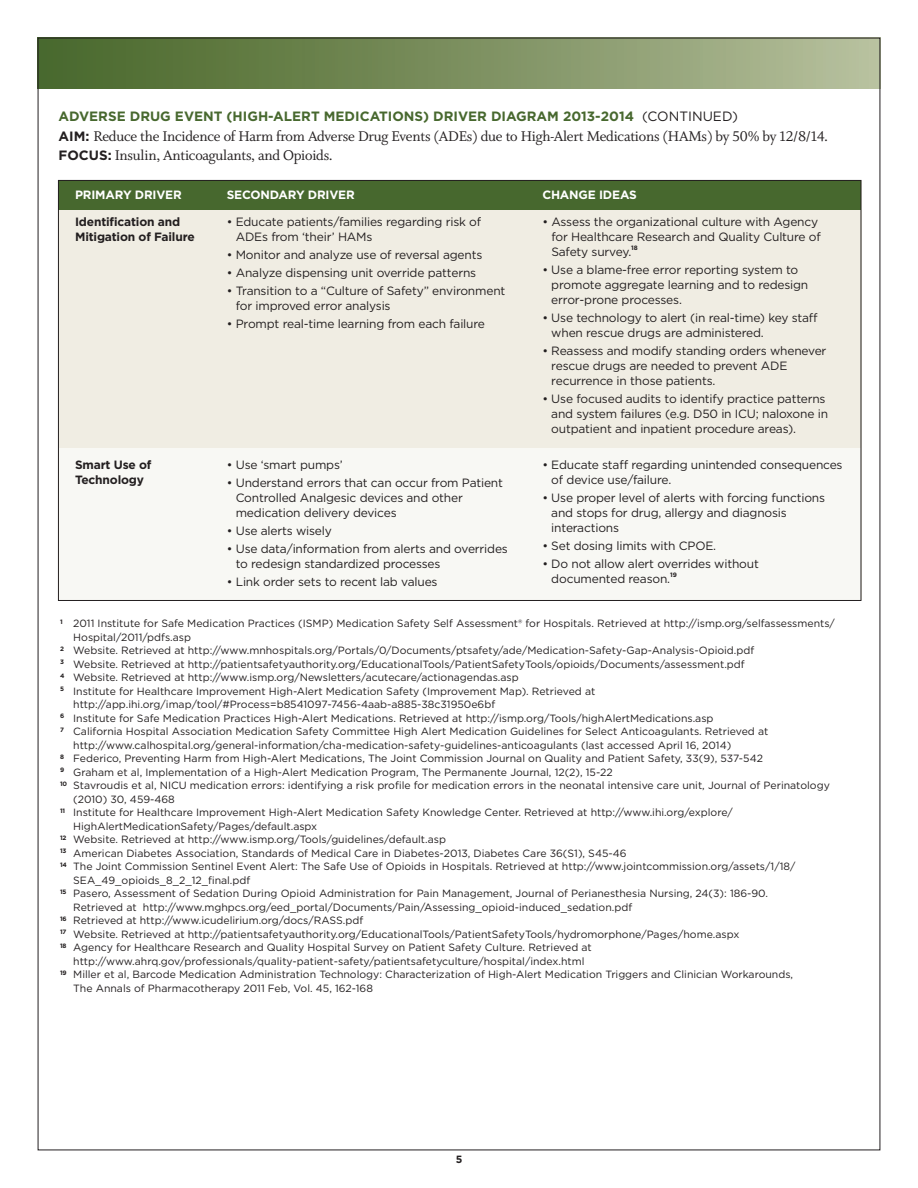
<style>
.page{position:relative;width:918px;height:1188px;background:#fff}
.page>*{position:absolute;margin:0;border:0;box-sizing:border-box;transform-origin:0 0}
.t1{font:15.75px/19.5px "Whitman Roman LF";letter-spacing:-.015em;color:#231f20}
.t2{font:700 13.5px "Gotham";color:#47682e}
.t3{font:12px/15px "Gotham";letter-spacing:-.015em;color:#231f20}
.t4{font:700 12px/15px "Gotham";letter-spacing:-.015em;color:#231f20}
.t5{font:700 12px "Gotham";letter-spacing:-.015em;color:#fff}
.t6{font:10.5px "Gotham";color:#231f20}
.t7{font:700 10.5px "Gotham";color:#231f20}
.t8{font:700 6.3px "Gotham";color:#231f20}
.s1{font-weight:400;color:#231f20}
.s2{font-family:"Gotham";font-weight:700;font-size:13.5px}
</style>
<div class="page">
<div style="left:38px;top:38px;width:842px;height:50px;background:linear-gradient(to right,#456527,#b5be9b)"></div>
<div style="left:58px;top:180px;width:803px;height:420px;background:#f0ede3"></div>
<div style="left:59px;top:448px;width:801px;height:152px;background:#f8f8f4"></div>
<div style="left:58px;top:180px;width:803px;height:29px;background:#47682e"></div>
<p class="t2" style="left:59px;top:112px;width:681px">ADVERSE DRUG EVENT (HIGH-ALERT MEDICATIONS) DRIVER DIAGRAM 2013-2014 <span class="s1">(CONTINUED)</span></p>
<h1 class="t1" style="left:59px;top:125px;width:771px"><span class="s2">AIM:</span> Reduce the Incidence of Harm from Adverse Drug Events (ADEs) due to High-Alert Medications (HAMs) by 50% by 12/8/14.<br><span class="s2">FOCUS:</span> Insulin, Anticoagulants, and Opioids.</h1>
<p class="t5" style="left:75px;top:191px;width:108px">PRIMARY DRIVER</p>
<p class="t4" style="left:75px;top:216px;width:121px">Identification and<br>Mitigation of Failure</p>
<p class="t5" style="left:227px;top:191px;width:129px">SECONDARY DRIVER</p>
<p class="t3" style="left:236px;top:216px;width:247px;text-indent:-9px">• Educate patients/families regarding risk of<br>ADEs from ‘their’ HAMs</p>
<p class="t3" style="left:227px;top:249px;width:257px">• Monitor and analyze use of reversal agents</p>
<p class="t3" style="left:227px;top:267px;width:251px">• Analyze dispensing unit override patterns</p>
<p class="t3" style="left:236px;top:285px;width:271px;text-indent:-9px">• Transition to a “Culture of Safety” environment for improved error analysis</p>
<p class="t3" style="left:227px;top:318px;width:260px">• Prompt real-time learning from each failure</p>
<p class="t4" style="left:75px;top:459px;width:78px">Smart Use of<br>Technology</p>
<p class="t3" style="left:227px;top:459px;width:117px">• Use ‘smart pumps’</p>
<p class="t3" style="left:236px;top:477px;width:269px;text-indent:-9px">• Understand errors that can occur from Patient<br>Controlled Analgesic devices and other medication delivery devices</p>
<p class="t3" style="left:227px;top:525px;width:107px">• Use alerts wisely</p>
<p class="t3" style="left:236px;top:543px;width:274px;text-indent:-9px">• Use data/information from alerts and overrides to redesign standardized processes</p>
<p class="t3" style="left:227px;top:576px;width:212px">• Link order sets to recent lab values</p>
<p class="t5" style="left:542px;top:191px;width:96px">CHANGE IDEAS</p>
<p class="t3" style="left:551px;top:216px;width:271px;text-indent:-9px">• Assess the organizational culture with Agency for Healthcare Research and Quality Culture of<br>Safety survey.</p>
<p class="t8" style="left:631px;top:245px;width:8px">18</p>
<p class="t3" style="left:551px;top:264px;width:259px;text-indent:-9px">• Use a blame-free error reporting system to promote aggregate learning and to redesign error-prone processes.</p>
<p class="t3" style="left:551px;top:312px;width:268px;text-indent:-9px">• Use technology to alert (in real-time) key staff when rescue drugs are administered.</p>
<p class="t3" style="left:551px;top:345px;width:277px;text-indent:-9px">• Reassess and modify standing orders whenever rescue drugs are needed to prevent ADE recurrence in those patients.</p>
<p class="t3" style="left:551px;top:393px;width:278px;text-indent:-9px">• Use focused audits to identify practice patterns and system failures (e.g. D50 in ICU; naloxone in outpatient and inpatient procedure areas).</p>
<p class="t3" style="left:551px;top:459px;width:293px;text-indent:-9px">• Educate staff regarding unintended consequences of device use/failure.</p>
<p class="t3" style="left:551px;top:492px;width:275px;text-indent:-9px">• Use proper level of alerts with forcing functions and stops for drug, allergy and diagnosis interactions</p>
<p class="t3" style="left:542px;top:540px;width:175px">• Set dosing limits with CPOE.</p>
<p class="t3" style="left:551px;top:558px;width:209px;text-indent:-9px">• Do not allow alert overrides without documented reason.</p>
<p class="t8" style="left:670px;top:572px;width:8px">19</p>
<p class="t6" style="left:60px;top:620px;width:776px"><sup>1</sup> 2011 Institute for Safe Medication Practices (ISMP) Medication Safety Self Assessment® for Hospitals. Retrieved at http://ismp.org/selfassessments/</p>
<p class="t6" style="left:73px;top:633px;width:119px">Hospital/2011/pdfs.asp</p>
<p class="t6" style="left:60px;top:647px;width:696px"><sup>2</sup> Website. Retrieved at http://www.mnhospitals.org/Portals/0/Documents/ptsafety/ade/Medication-Safety-Gap-Analysis-Opioid.pdf</p>
<p class="t6" style="left:60px;top:660px;width:686px"><sup>3</sup> Website. Retrieved at http://patientsafetyauthority.org/EducationalTools/PatientSafetyTools/opioids/Documents/assessment.pdf</p>
<p class="t6" style="left:60px;top:674px;width:460px"><sup>4</sup> Website. Retrieved at http://www.ismp.org/Newsletters/acutecare/actionagendas.asp</p>
<p class="t6" style="left:60px;top:687px;width:537px"><sup>5</sup> Institute for Healthcare Improvement High-Alert Medication Safety (Improvement Map). Retrieved at</p>
<p class="t6" style="left:73px;top:701px;width:424px">http://app.ihi.org/imap/tool/#Process=b8541097-7456-4aab-a885-38c31950e6bf</p>
<p class="t6" style="left:60px;top:714px;width:655px"><sup>6</sup> Institute for Safe Medication Practices High-Alert Medications. Retrieved at http://ismp.org/Tools/highAlertMedications.asp</p>
<p class="t6" style="left:60px;top:728px;width:710px"><sup>7</sup> California Hospital Association Medication Safety Committee High Alert Medication Guidelines for Select Anticoagulants. Retrieved at</p>
<p class="t6" style="left:73px;top:741px;width:660px">http://www.calhospital.org/general-information/cha-medication-safety-guidelines-anticoagulants (last accessed April 16, 2014)</p>
<p class="t6" style="left:60px;top:755px;width:705px"><sup>8</sup> Federico, Preventing Harm from High-Alert Medications, The Joint Commission Journal on Quality and Patient Safety, 33(9), 537-542</p>
<p class="t6" style="left:60px;top:768px;width:554px"><sup>9</sup> Graham et al, Implementation of a High-Alert Medication Program, The Permanente Journal, 12(2), 15-22</p>
<p class="t6" style="left:60px;top:782px;width:771px"><sup>10</sup> Stavroudis et al, NICU medication errors: identifying a risk profile for medication errors in the neonatal intensive care unit, Journal of Perinatology</p>
<p class="t6" style="left:73px;top:795px;width:103px">(2010) 30, 459-468</p>
<p class="t6" style="left:60px;top:809px;width:674px"><sup>11</sup> Institute for Healthcare Improvement High-Alert Medication Safety Knowledge Center. Retrieved at http://www.ihi.org/explore/</p>
<p class="t6" style="left:73px;top:822px;width:246px">HighAlertMedicationSafety/Pages/default.aspx</p>
<p class="t6" style="left:60px;top:836px;width:388px"><sup>12</sup> Website. Retrieved at http://www.ismp.org/Tools/guidelines/default.asp</p>
<p class="t6" style="left:60px;top:849px;width:568px"><sup>13</sup> American Diabetes Association, Standards of Medical Care in Diabetes-2013, Diabetes Care 36(S1), S45-46</p>
<p class="t6" style="left:60px;top:863px;width:737px"><sup>14</sup> The Joint Commission Sentinel Event Alert: The Safe Use of Opioids in Hospitals. Retrieved at http://www.jointcommission.org/assets/1/18/</p>
<p class="t6" style="left:73px;top:876px;width:179px">SEA_49_opioids_8_2_12_final.pdf</p>
<p class="t6" style="left:60px;top:890px;width:710px"><sup>15</sup> Pasero, Assessment of Sedation During Opioid Administration for Pain Management, Journal of Perianesthesia Nursing, 24(3): 186-90.</p>
<p class="t6" style="left:73px;top:903px;width:560px">Retrieved at http://www.mghpcs.org/eed_portal/Documents/Pain/Assessing_opioid-induced_sedation.pdf</p>
<p class="t6" style="left:60px;top:917px;width:305px"><sup>16</sup> Retrieved at http://www.icudelirium.org/docs/RASS.pdf</p>
<p class="t6" style="left:60px;top:930px;width:681px"><sup>17</sup> Website. Retrieved at http://patientsafetyauthority.org/EducationalTools/PatientSafetyTools/hydromorphone/Pages/home.aspx</p>
<p class="t6" style="left:60px;top:944px;width:533px"><sup>18</sup> Agency for Healthcare Research and Quality Hospital Survey on Patient Safety Culture. Retrieved at</p>
<p class="t6" style="left:73px;top:957px;width:513px">http://www.ahrq.gov/professionals/quality-patient-safety/patientsafetyculture/hospital/index.html</p>
<p class="t6" style="left:60px;top:971px;width:735px"><sup>19</sup> Miller et al, Barcode Medication Administration Technology: Characterization of High-Alert Medication Triggers and Clinician Workarounds,</p>
<p class="t6" style="left:73px;top:984px;width:301px">The Annals of Pharmacotherapy 2011 Feb, Vol. 45, 162-168</p>
<p class="t7" style="left:456px;top:1155px;width:8px">5</p>
</div>
